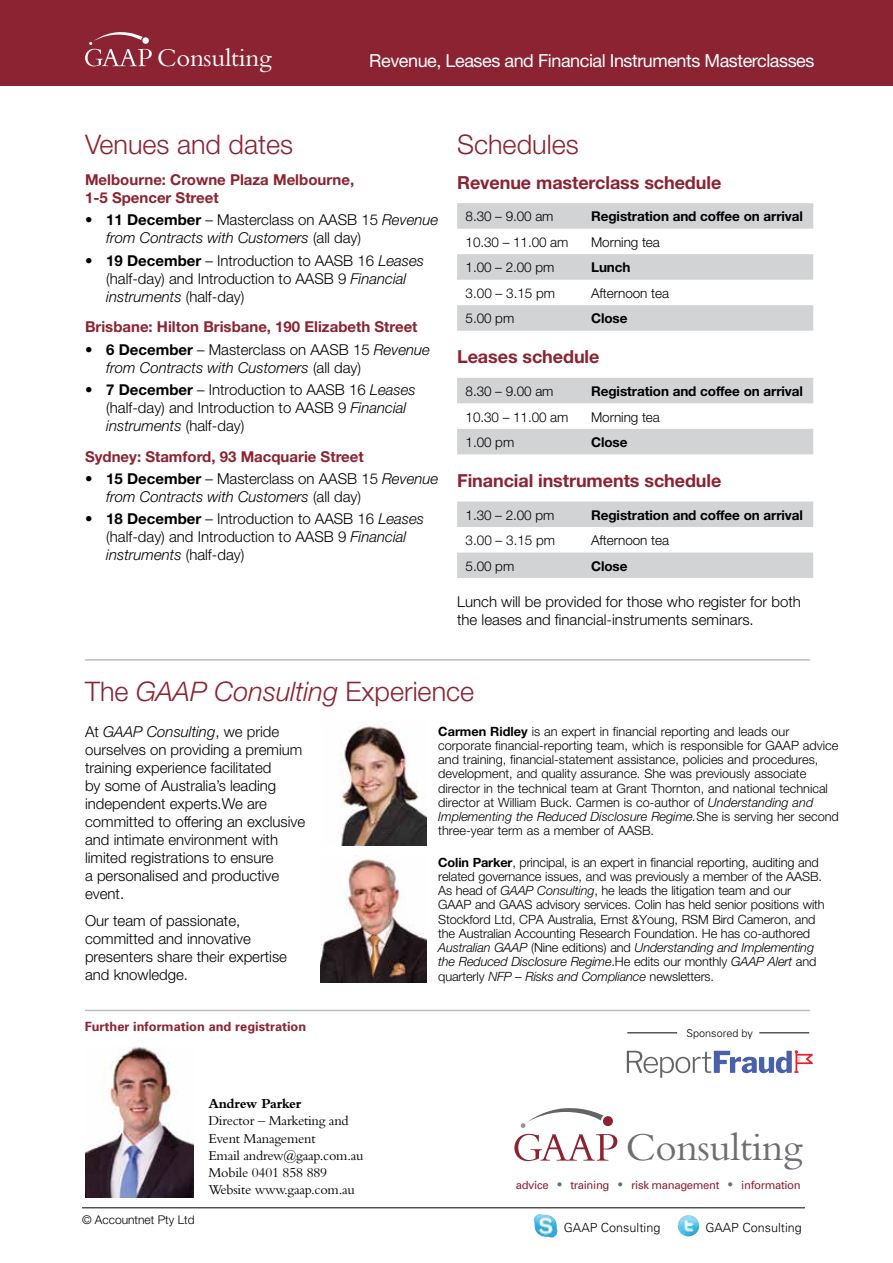
<style>
.page{position:relative;width:893px;height:1263px;background:#fff}
.page>*{position:absolute;margin:0;border:0;box-sizing:border-box;transform-origin:0 0}
.t1{font:41.25px "Bembo";letter-spacing:-.01em;color:#6d6e71}
.t2{font:italic 300 27px "Helvetica Neue LT Std";color:#8b2332}
.t3{font:300 27px "Helvetica Neue LT Std";color:#8b2332}
.t4{font:26.7px "Bembo";letter-spacing:-.01em;color:#fff}
.t5{font:700 18px "Helvetica Neue LT Std";letter-spacing:-.005em;color:#8b2332}
.t6{font:18px "Helvetica Neue LT Std";letter-spacing:-.025em;color:#fff}
.t7{font:300 15px/18px "Helvetica Neue LT Std";color:#000}
.t8{font:italic 300 15px/18px "Helvetica Neue LT Std";color:#000}
.t9{font:700 15px/18px "Helvetica Neue LT Std";color:#8b2332}
.t10{font:14.25px/17.2px "Bembo";letter-spacing:-.015em;color:#000}
.t11{font:700 14.25px "Bembo";letter-spacing:-.015em;color:#000}
.t12{font:300 13.5px "Helvetica Neue LT Std";letter-spacing:-.005em;color:#000}
.t13{font:700 13.5px "Helvetica Neue LT Std";letter-spacing:-.005em;color:#000}
.t14{font:300 12.75px/14.2px "Helvetica Neue LT Std";color:#000}
.t15{font:700 12.75px "Univers";color:#8b2332}
.t16{font:300 12.6px "Univers";color:#000}
.t17{font:300 12px "Helvetica Neue LT Std";color:#000}
.t18{font:11.25px "Univers";letter-spacing:-.03em;color:#8b2332}
.t19{font:300 10.8px "Univers";color:#000}
.s1{font-style:normal}
.s2{font-weight:700;font-style:normal}
.s3{font-weight:700}
.s4{font-style:italic}
.s5{font-size:16.35px;color:#6d6e71}
</style>
<div class="page">
<div style="left:0;top:0;width:893px;height:85px;background:#8b2332"></div>
<svg style="left:85px;top:32px;width:67px;height:34px"></svg>
<img style="left:321px;top:856px;width:105px;height:126px">
<img style="left:340px;top:721px;width:86px;height:124px">
<img style="left:534px;top:1214px;width:23px;height:24px">
<img style="left:678px;top:1215px;width:21px;height:21px;border-radius:11px">
<hr style="left:82px;top:1207px;width:723px;height:1px;background:#000">
<svg style="left:514px;top:1134px;width:103px;height:27px"></svg>
<div style="left:603px;top:1116px;width:10px;height:10px;background:#8b2332;border-radius:50%"></div>
<svg style="left:521px;top:1108px;width:83px;height:20px"></svg>
<hr style="left:85px;top:1010px;width:725px;height:1px;background:#bcbec0">
<hr style="left:85px;top:659px;width:725px;height:2px;background:#bcbec0">
<svg style="left:457px;top:203px;width:356px;height:128px;fill:#d1d3d4"></svg>
<svg style="left:457px;top:378px;width:356px;height:76px"></svg>
<svg style="left:457px;top:501px;width:356px;height:77px"></svg>
<img style="left:85px;top:1046px;width:108px;height:151px">
<svg style="left:627px;top:1050px;width:186px;height:28px"></svg>
<hr style="left:627px;top:1032px;width:50px;height:1px;background:#000">
<hr style="left:759px;top:1032px;width:50px;height:1px;background:#000">
<h3 class="t4" style="left:157px;top:42px;width:116px">Consulting</h3>
<h3 class="t6" style="left:369px;top:50px;width:447px">Revenue, Leases and Financial Instruments Masterclasses</h3>
<h2 class="t3" style="left:85px;top:128px;width:210px">Venues and dates</h2>
<p class="t9" style="left:85px;top:170px;width:271px">Melbourne: Crowne Plaza Melbourne,<br>1-5 Spencer Street</p>
<p class="t8" style="left:106px;top:211px;width:334px;text-indent:-21px"><span class="s1">•</span> <span class="s2">11 December</span> <span class="s1">– Masterclass on AASB 15</span> Revenue from Contracts with Customers <span class="s1">(all day)</span></p>
<p class="t7" style="left:106px;top:251px;width:319px;text-indent:-21px">• <span class="s3">19 December</span> – Introduction to AASB 16 <span class="s4">Leases </span>(half-day) and Introduction to AASB 9 <span class="s4">Financial instruments</span> (half-day)</p>
<p class="t9" style="left:85px;top:318px;width:334px">Brisbane: Hilton Brisbane, 190 Elizabeth Street</p>
<p class="t8" style="left:106px;top:340px;width:325px;text-indent:-21px"><span class="s1">•</span> <span class="s2">6 December</span> <span class="s1">– Masterclass on AASB 15</span> Revenue from Contracts with Customers <span class="s1">(all day)</span></p>
<p class="t7" style="left:106px;top:380px;width:311px;text-indent:-21px">• <span class="s3">7 December</span> – Introduction to AASB 16 <span class="s4">Leases </span>(half-day) and Introduction to AASB 9 <span class="s4">Financial instruments</span> (half-day)</p>
<p class="t9" style="left:85px;top:447px;width:280px">Sydney: Stamford, 93 Macquarie Street</p>
<p class="t8" style="left:106px;top:469px;width:334px;text-indent:-21px"><span class="s1">•</span> <span class="s2">15 December</span> <span class="s1">– Masterclass on AASB 15</span> Revenue from Contracts with Customers <span class="s1">(all day)</span></p>
<p class="t7" style="left:106px;top:509px;width:319px;text-indent:-21px">• <span class="s3">18 December</span> – Introduction to AASB 16 <span class="s4">Leases </span>(half-day) and Introduction to AASB 9 <span class="s4">Financial instruments</span> (half-day)</p>
<h2 class="t3" style="left:457px;top:128px;width:123px">Schedules</h2>
<h3 class="t5" style="left:457px;top:171px;width:266px">Revenue masterclass schedule</h3>
<p class="t12" style="left:466px;top:208px;width:89px">8.30 – 9.00 am</p>
<p class="t13" style="left:591px;top:208px;width:213px">Registration and coffee on arrival</p>
<p class="t12" style="left:466px;top:234px;width:104px">10.30 – 11.00 am</p>
<p class="t12" style="left:591px;top:234px;width:70px">Morning tea</p>
<p class="t12" style="left:466px;top:259px;width:90px">1.00 – 2.00 pm</p>
<p class="t13" style="left:591px;top:259px;width:41px">Lunch</p>
<p class="t12" style="left:466px;top:285px;width:91px">3.00 – 3.15 pm</p>
<p class="t12" style="left:591px;top:285px;width:79px">Afternoon tea</p>
<p class="t12" style="left:466px;top:310px;width:50px">5.00 pm</p>
<p class="t13" style="left:591px;top:310px;width:38px">Close</p>
<h3 class="t5" style="left:457px;top:346px;width:144px">Leases schedule</h3>
<p class="t12" style="left:466px;top:383px;width:89px">8.30 – 9.00 am</p>
<p class="t13" style="left:591px;top:383px;width:213px">Registration and coffee on arrival</p>
<p class="t12" style="left:466px;top:408px;width:104px">10.30 – 11.00 am</p>
<p class="t12" style="left:591px;top:408px;width:70px">Morning tea</p>
<p class="t12" style="left:466px;top:434px;width:50px">1.00 pm</p>
<p class="t13" style="left:591px;top:434px;width:38px">Close</p>
<h3 class="t5" style="left:457px;top:469px;width:266px">Financial instruments schedule</h3>
<p class="t12" style="left:466px;top:507px;width:90px">1.30 – 2.00 pm</p>
<p class="t13" style="left:591px;top:506px;width:213px">Registration and coffee on arrival</p>
<p class="t12" style="left:466px;top:532px;width:91px">3.00 – 3.15 pm</p>
<p class="t12" style="left:591px;top:532px;width:79px">Afternoon tea</p>
<p class="t12" style="left:466px;top:558px;width:50px">5.00 pm</p>
<p class="t13" style="left:591px;top:557px;width:38px">Close</p>
<p class="t7" style="left:457px;top:592px;width:345px">Lunch will be provided for those who register for both the leases and financial-instruments seminars.</p>
<h2 class="t2" style="left:85px;top:675px;width:391px"><span class="s1">The</span> GAAP Consulting <span class="s1">Experience</span></h2>
<p class="t7" style="left:85px;top:722px;width:222px">At <span class="s4">GAAP Consulting</span>, we pride ourselves on providing a premium training experience facilitated<br>by some of Australia’s leading independent experts.We are committed to offering an exclusive and intimate environment with limited registrations to ensure<br>a personalised and productive event.</p>
<p class="t7" style="left:85px;top:911px;width:203px">Our team of passionate, committed and innovative presenters share their expertise and knowledge.</p>
<p class="t14" style="left:438px;top:724px;width:402px"><span class="s3">Carmen Ridley</span> is an expert in financial reporting and leads our corporate financial-reporting team, which is responsible for GAAP advice and training, financial-statement assistance, policies and procedures, development, and quality assurance. She was previously associate director in the technical team at Grant Thornton, and national technical director at William Buck. Carmen is co-author of <span class="s4">Understanding and Implementing the Reduced Disclosure Regime.</span>She is serving her second three-year term as a member of AASB.</p>
<p class="t14" style="left:438px;top:855px;width:388px"><span class="s3">Colin Parker</span>, principal, is an expert in financial reporting, auditing and related governance issues, and was previously a member of the AASB.<br>As head of <span class="s4">GAAP Consulting</span>, he leads the litigation team and our GAAP and GAAS advisory services. Colin has held senior positions with Stockford Ltd, CPA Australia, Ernst &amp;Young, RSM Bird Cameron, and the Australian Accounting Research Foundation. He has co-authored <span class="s4">Australian GAAP</span> (Nine editions) and <span class="s4">Understanding and Implementing the Reduced Disclosure Regime</span>.He edits our monthly <span class="s4">GAAP Alert</span> and quarterly <span class="s4">NFP – Risks and Compliance</span> newsletters.</p>
<p class="t15" style="left:85px;top:1018px;width:223px">Further information and registration</p>
<p class="t17" style="left:82px;top:1212px;width:114px">© Accountnet Pty Ltd</p>
<p class="t11" style="left:208px;top:1096px;width:95px">Andrew Parker</p>
<p class="t10" style="left:208px;top:1112px;width:157px">Director – Marketing and<br>Event Management<br>Email andrew@gaap.com.au<br>Mobile 0401 858 889<br>Website www.gaap.com.au</p>
<p class="t19" style="left:686px;top:1026px;width:68px">Sponsored by</p>
<h1 class="t1" style="left:626px;top:1123px;width:178px">Consulting</h1>
<p class="t18" style="left:516px;top:1177px;width:287px">advice <span class="s5">•</span> training <span class="s5">•</span> risk management <span class="s5">•</span> information</p>
<p class="t16" style="left:564px;top:1219px;width:98px">GAAP Consulting</p>
<p class="t16" style="left:705px;top:1219px;width:98px">GAAP Consulting</p>
</div>
